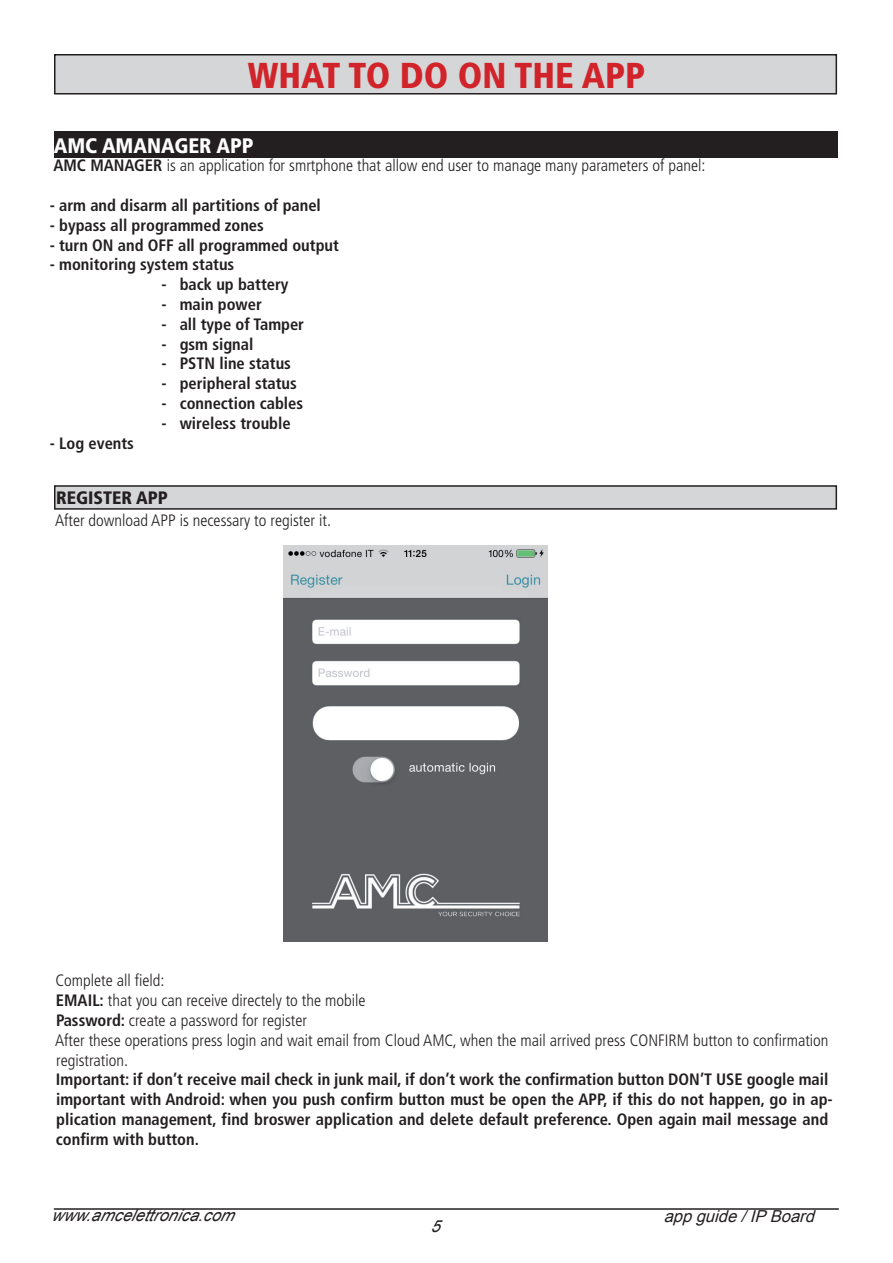
<style>
.page{position:relative;width:893px;height:1263px;background:#fff}
.page>*{position:absolute;margin:0;border:0;box-sizing:border-box;transform-origin:0 0}
.t1{font:900 condensed 36px "Frutiger LT Std";color:#d1232a}
.t2{font:900 condensed 21px "Frutiger LT Std";color:#fff}
.t3{font:900 condensed 18px "Frutiger LT Std";color:#231f20}
.t4{font:700 condensed 16.5px/19.8px "Frutiger LT Std";color:#231f20}
.t5{font:300 condensed 16.5px/19.8px "Frutiger LT Std";color:#231f20}
.t6{font:italic 16.5px "Arial";color:#231f20}
.t7{font:italic 16.5px "Arial";color:#231f20}
.s1{font-weight:700}
</style>
<div class="page">
<hr style="left:54px;top:1208px;width:785px;height:2px;background:#231f20">
<div style="left:54px;top:132px;width:783px;height:26px;background:#231f20"></div>
<img style="left:284px;top:545px;width:264px;height:396px">
<div style="left:55px;top:486px;width:781px;height:23px;background:#d5d6d8"></div>
<div style="left:54px;top:485px;width:783px;height:25px;border:2px solid #231f20"></div>
<div style="left:55px;top:55px;width:781px;height:39px;background:#d5d6d8"></div>
<div style="left:54px;top:54px;width:783px;height:40px;border:2px solid #231f20"></div>
<h1 class="t1" style="left:248px;top:54px;width:399px">WHAT TO DO ON THE APP</h1>
<p class="t2" style="left:54px;top:133px;width:188px">AM C AMANAGER APP</p>
<p class="t5" style="left:53px;top:156px;width:653px"><span class="s1">AMC MANAGER</span> is an application for smrtphone that allow end user to manage many parameters of panel:</p>
<p class="t4" style="left:50px;top:195px;width:273px">- arm and disarm all partitions of panel</p>
<p class="t4" style="left:50px;top:215px;width:216px">- bypass all programmed zones</p>
<p class="t4" style="left:50px;top:235px;width:291px">- turn ON and OFF all programmed output</p>
<p class="t4" style="left:50px;top:255px;width:186px">- monitoring system status</p>
<p class="t4" style="left:162px;top:275px;width:128px">- back up battery</p>
<p class="t4" style="left:162px;top:294px;width:102px">- main power</p>
<p class="t4" style="left:162px;top:314px;width:144px">- all type of Tamper</p>
<p class="t4" style="left:162px;top:334px;width:93px">- gsm signal</p>
<p class="t4" style="left:162px;top:354px;width:131px">- PSTN line status</p>
<p class="t4" style="left:162px;top:374px;width:137px">- peripheral status</p>
<p class="t4" style="left:162px;top:393px;width:143px">- connection cables</p>
<p class="t4" style="left:162px;top:413px;width:131px">- wireless trouble</p>
<p class="t4" style="left:50px;top:433px;width:86px">- Log events</p>
<p class="t3" style="left:56px;top:487px;width:113px">REGISTER APP</p>
<p class="t5" style="left:55px;top:510px;width:277px">After download APP is necessary to register it.</p>
<p class="t5" style="left:55px;top:971px;width:775px">Complete all field:<br><span class="s1">EMAIL:</span> that you can receive directely to the mobile<br><span class="s1">Password:</span> create a password for register<br>After these operations press login and wait email from Cloud AMC, when the mail arrived press CONFIRM button to confirmation registration.</p>
<p class="t4" style="left:56px;top:1070px;width:778px">Important: if don’t receive mail check in junk mail, if don’t work the confirmation button DON’T USE google mail important with Android: when you push confirm button must be open the APP, if this do not happen, go in ap&shy;plication management, find broswer application and delete default preference. Open again mail message and confirm with button.</p>
<p class="t6" style="left:51px;top:1204px;width:190px">www.amcelettronica.com</p>
<p class="t7" style="left:664px;top:1205px;width:158px">appguide/IPBoard</p>
<p class="t6" style="left:430px;top:1215px;width:17px">5</p>
</div>
